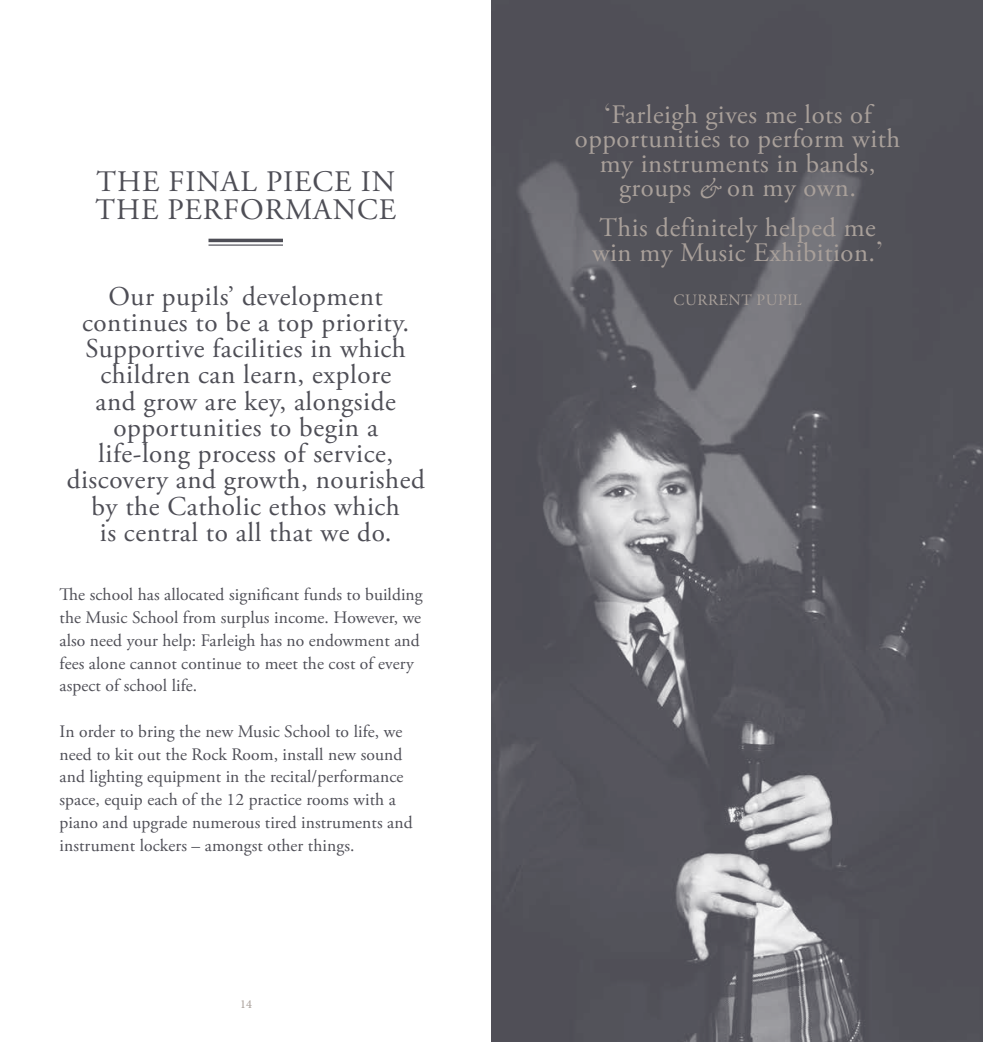
<style>
.page{position:relative;width:983px;height:1042px;background:#fff}
.page>*{position:absolute;margin:0;border:0;box-sizing:border-box;transform-origin:0 0}
.t1{font:29.75px/28px "Adobe Garamond Pro";letter-spacing:.035em;color:#4e4e56}
.t2{font:27.12px/26.2px "Adobe Garamond Pro";letter-spacing:.02em;color:#4e4e56;text-align:center}
.t3{font:26.6px/24.5px "Adobe Garamond Pro";letter-spacing:.02em;color:#a9a09a;text-align:center}
.t4{font:17.5px/22.8px "Adobe Garamond Pro";letter-spacing:.005em;color:#4e4e56}
.t5{font:15.75px "Adobe Garamond Pro";letter-spacing:.035em;color:#a9a09a}
.t6{font:12.25px "Minion Pro";color:#a9a09a}
.s1{font-family:"Didot"}
.s2{font-style:italic}
</style>
<div class="page">
<img style="left:491px;top:0;width:491px;height:1042px">
<hr style="left:208px;top:239px;width:75px;height:3px;background:#4e4e56">
<hr style="left:208px;top:244px;width:75px;height:2px;background:#4e4e56">
<h1 class="t1" style="left:95px;top:168px;width:302px">THE FINAL PIECE IN<br>THE PERFORMANCE</h1>
<p class="t2" style="left:67px;top:284px;width:359px">Our pupils’ development continues to be a top priority.<br>Supportive facilities in which children can learn, explore<br>and grow are key, alongside opportunities to begin a life-long process of service, discovery and growth, nourished by the Catholic ethos which<br>is central to all that we do.</p>
<p class="t4" style="left:60px;top:584px;width:364px">The school has allocated significant funds to building the Music School from surplus income. However, we also need your help: Farleigh has no endowment and fees alone cannot continue to meet the cost of every aspect of school life.</p>
<p class="t4" style="left:60px;top:720px;width:354px">In order to bring the new Music School to life, we need to kit out the Rock Room, install new sound and lighting equipment in the recital/performance space, equip each of the 12 practice rooms with a piano and upgrade numerous tired instruments and instrument lockers – amongst other things.</p>
<p class="t6" style="left:240px;top:996px;width:13px">14</p>
<h3 class="t3" style="left:574px;top:103px;width:327px"><span class="s1">‘</span>Farleigh gives me lots of opportunities to perform with my instruments in bands, groups <span class="s2">&amp;</span> on my own.</h3>
<h3 class="t3" style="left:592px;top:217px;width:292px;text-align:left">This definitely helped me win my Music Exhibition.<span class="s1">’</span></h3>
<p class="t5" style="left:673px;top:290px;width:129px">CURRENT PUPIL</p>
</div>
